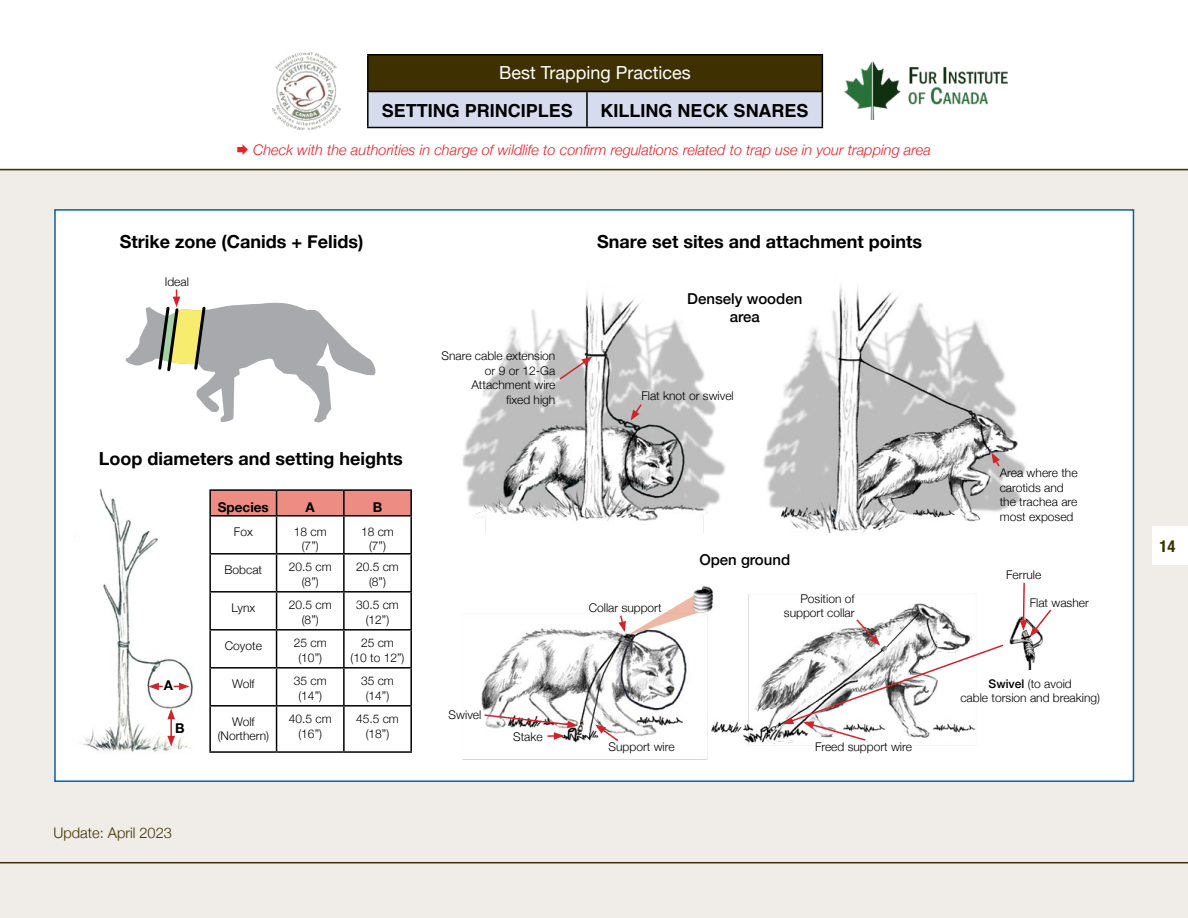
<style>
.page{position:relative;width:1188px;height:918px;background:#fff}
.page>*{position:absolute;margin:0;border:0;box-sizing:border-box;transform-origin:0 0}
.t1{font:700 18px "Helvetica Neue";color:#000}
.t2{font:700 18px "Helvetica";color:#000}
.t3{font:18px "Helvetica Neue";color:#fff}
.t4{font:700 condensed 16.5px "Helvetica Neue";color:#3f3000}
.t5{font:500 15px/18px "Helvetica Neue";color:#000;text-align:center}
.t6{font:italic 300 14.7px "Helvetica Neue";color:#ec2027}
.t7{font:300 14.7px "Helvetica Neue";color:#3f3000}
.t8{font:700 13.5px "Helvetica Neue";color:#000}
.t9{font:300 12px/14.4px "Helvetica Neue";color:#000;text-align:center}
.s1{font-weight:500}
</style>
<div class="page">
<div style="left:0;top:169px;width:1188px;height:749px;background:#f0ede8"></div>
<div style="left:54px;top:209px;width:1080px;height:573px;background:#fff;border:2px solid #0062ab"></div>
<hr style="left:0;top:169px;width:1188px;height:1px;background:#3f3000">
<hr style="left:0;top:862px;width:1188px;height:1px;background:#3f3000">
<img style="left:462px;top:293px;width:263px;height:239px">
<img style="left:462px;top:622px;width:246px;height:138px">
<img style="left:763px;top:286px;width:263px;height:246px">
<svg style="left:558px;top:357px;width:34px;height:24px"></svg>
<svg style="left:631px;top:403px;width:12px;height:18px"></svg>
<svg style="left:483px;top:713px;width:95px;height:27px"></svg>
<svg style="left:595px;top:724px;width:25px;height:19px"></svg>
<img style="left:698px;top:594px;width:254px;height:163px">
<svg style="left:991px;top:453px;width:10px;height:15px"></svg>
<svg style="left:125px;top:290px;width:250px;height:133px"></svg>
<img style="left:80px;top:488px;width:114px;height:264px">
<hr style="left:209px;top:489px;width:68px;height:2px;background:#000">
<hr style="left:209px;top:491px;width:2px;height:24px;background:#000">
<hr style="left:277px;top:489px;width:67px;height:2px;background:#000">
<div style="left:210px;top:490px;width:200px;height:25px;background:#ec8c82"></div>
<hr style="left:344px;top:489px;width:68px;height:2px;background:#000">
<hr style="left:343px;top:491px;width:2px;height:24px;background:#000">
<hr style="left:410px;top:491px;width:2px;height:24px;background:#000">
<hr style="left:209px;top:515px;width:68px;height:2px;background:#000">
<hr style="left:209px;top:517px;width:2px;height:36px;background:#000">
<hr style="left:277px;top:515px;width:67px;height:2px;background:#000">
<hr style="left:276px;top:517px;width:1px;height:36px;background:#000">
<hr style="left:344px;top:515px;width:68px;height:2px;background:#000">
<hr style="left:343px;top:517px;width:2px;height:36px;background:#000">
<hr style="left:410px;top:517px;width:2px;height:36px;background:#000">
<hr style="left:209px;top:553px;width:68px;height:2px;background:#000">
<hr style="left:209px;top:555px;width:2px;height:36px;background:#000">
<hr style="left:277px;top:553px;width:67px;height:2px;background:#000">
<hr style="left:276px;top:555px;width:1px;height:36px;background:#000">
<hr style="left:344px;top:553px;width:68px;height:2px;background:#000">
<hr style="left:343px;top:555px;width:2px;height:36px;background:#000">
<hr style="left:410px;top:555px;width:2px;height:36px;background:#000">
<hr style="left:209px;top:591px;width:68px;height:2px;background:#000">
<hr style="left:209px;top:593px;width:2px;height:36px;background:#000">
<hr style="left:277px;top:591px;width:67px;height:2px;background:#000">
<hr style="left:276px;top:593px;width:1px;height:36px;background:#000">
<hr style="left:344px;top:591px;width:68px;height:2px;background:#000">
<hr style="left:343px;top:593px;width:2px;height:36px;background:#000">
<hr style="left:410px;top:593px;width:2px;height:36px;background:#000">
<hr style="left:209px;top:629px;width:68px;height:2px;background:#000">
<hr style="left:209px;top:631px;width:2px;height:36px;background:#000">
<hr style="left:277px;top:629px;width:67px;height:2px;background:#000">
<hr style="left:276px;top:631px;width:1px;height:36px;background:#000">
<hr style="left:344px;top:629px;width:68px;height:2px;background:#000">
<hr style="left:343px;top:631px;width:2px;height:36px;background:#000">
<hr style="left:410px;top:631px;width:2px;height:36px;background:#000">
<hr style="left:209px;top:667px;width:68px;height:2px;background:#000">
<hr style="left:209px;top:669px;width:2px;height:36px;background:#000">
<hr style="left:277px;top:667px;width:67px;height:2px;background:#000">
<hr style="left:276px;top:669px;width:1px;height:36px;background:#000">
<hr style="left:344px;top:667px;width:68px;height:2px;background:#000">
<hr style="left:343px;top:669px;width:2px;height:36px;background:#000">
<hr style="left:410px;top:669px;width:2px;height:36px;background:#000">
<hr style="left:209px;top:705px;width:68px;height:2px;background:#000">
<hr style="left:209px;top:707px;width:2px;height:44px;background:#000">
<hr style="left:277px;top:705px;width:67px;height:2px;background:#000">
<hr style="left:276px;top:707px;width:1px;height:44px;background:#000">
<hr style="left:344px;top:705px;width:68px;height:2px;background:#000">
<hr style="left:343px;top:707px;width:2px;height:44px;background:#000">
<hr style="left:410px;top:707px;width:2px;height:44px;background:#000">
<hr style="left:209px;top:751px;width:68px;height:2px;background:#000">
<hr style="left:277px;top:751px;width:67px;height:2px;background:#000">
<hr style="left:344px;top:751px;width:68px;height:2px;background:#000">
<svg style="left:148px;top:683px;width:15px;height:7px"></svg>
<svg style="left:174px;top:683px;width:16px;height:7px"></svg>
<hr style="left:170px;top:717px;width:2px;height:21px;background:#d2232a">
<svg style="left:167px;top:709px;width:8px;height:10px"></svg>
<svg style="left:167px;top:736px;width:8px;height:10px"></svg>
<svg style="left:619px;top:598px;width:85px;height:39px"></svg>
<img style="left:689px;top:586px;width:25px;height:30px">
<div style="left:368px;top:55px;width:454px;height:36px;background:#3f3000"></div>
<div style="left:369px;top:92px;width:453px;height:35px;background:#d6dbee"></div>
<hr style="left:367px;top:54px;width:220px;height:2px;background:#000">
<hr style="left:367px;top:55px;width:2px;height:36px;background:#000">
<hr style="left:587px;top:54px;width:236px;height:2px;background:#000">
<hr style="left:822px;top:55px;width:1px;height:36px;background:#000">
<hr style="left:367px;top:91px;width:220px;height:1px;background:#000">
<hr style="left:367px;top:92px;width:2px;height:35px;background:#000">
<hr style="left:587px;top:91px;width:236px;height:1px;background:#000">
<hr style="left:586px;top:92px;width:2px;height:35px;background:#000">
<hr style="left:822px;top:92px;width:1px;height:35px;background:#000">
<hr style="left:367px;top:127px;width:220px;height:1px;background:#000">
<hr style="left:587px;top:127px;width:236px;height:1px;background:#000">
<img style="left:272px;top:53px;width:68px;height:76px">
<img style="left:844px;top:61px;width:164px;height:58px">
<img style="left:1009px;top:617px;width:34px;height:53px">
<svg style="left:1020px;top:582px;width:32px;height:57px"></svg>
<svg style="left:783px;top:618px;width:221px;height:124px"></svg>
<div style="left:1152px;top:527px;width:36px;height:38px;background:#fff"></div>
<h1 class="t3" style="left:499px;top:60px;width:193px">Best Trapping Practices</h1>
<h1 class="t2" style="left:382px;top:96px;width:193px">SETTING PRINCIPLES</h1>
<h1 class="t2" style="left:601px;top:96px;width:210px">KILLING NECK SNARES</h1>
<p class="t6" style="left:253px;top:138px;width:679px">Check with the authorities in charge of wildlife to confirm regulations related to trap use in your trapping area</p>
<h1 class="t1" style="left:120px;top:231px;width:245px">Strike zone (Canids + Felids)</h1>
<p class="t9" style="left:165px;top:274px;width:26px">Ideal</p>
<h1 class="t1" style="left:99px;top:448px;width:305px">Loop diameters and setting heights</h1>
<p class="t8" style="left:218px;top:498px;width:52px">Species</p>
<p class="t8" style="left:306px;top:498px;width:11px">A</p>
<p class="t8" style="left:373px;top:498px;width:11px">B</p>
<p class="t9" style="left:234px;top:523px;width:20px">Fox</p>
<p class="t9" style="left:294px;top:523px;width:34px">18 cm (7”)</p>
<p class="t9" style="left:361px;top:523px;width:34px">18 cm (7”)</p>
<p class="t9" style="left:225px;top:561px;width:39px">Bobcat</p>
<p class="t9" style="left:289px;top:559px;width:44px">20.5 cm (8”)</p>
<p class="t9" style="left:356px;top:559px;width:44px">20.5 cm (8”)</p>
<p class="t9" style="left:231px;top:599px;width:25px">Lynx</p>
<p class="t9" style="left:289px;top:597px;width:44px">20.5 cm (8”)</p>
<p class="t9" style="left:356px;top:597px;width:44px">30.5 cm (12”)</p>
<p class="t9" style="left:225px;top:637px;width:39px">Coyote</p>
<p class="t9" style="left:294px;top:635px;width:34px">25 cm (10”)</p>
<p class="t9" style="left:351px;top:635px;width:55px">25 cm<br>(10 to 12”)</p>
<p class="t9" style="left:232px;top:675px;width:24px">Wolf</p>
<p class="t9" style="left:294px;top:673px;width:34px">35 cm (14”)</p>
<p class="t9" style="left:361px;top:673px;width:34px">35 cm (14”)</p>
<p class="t9" style="left:218px;top:713px;width:53px">Wolf (Northern)</p>
<p class="t9" style="left:289px;top:711px;width:44px">40.5 cm (16”)</p>
<p class="t9" style="left:356px;top:711px;width:44px">45.5 cm (18”)</p>
<p class="t8" style="left:164px;top:677px;width:11px">A</p>
<p class="t8" style="left:175px;top:720px;width:11px">B</p>
<p class="t7" style="left:53px;top:821px;width:120px">Update: April 2023</p>
<p class="t9" style="left:442px;top:348px;width:115px;text-align:right">Snare cable extension or 9 or 12-Ga<br>Attachment wire<br>fixed high</p>
<h1 class="t1" style="left:597px;top:231px;width:327px">Snare set sites and attachment points</h1>
<p class="t5" style="left:687px;top:289px;width:117px">Densely wooden area</p>
<p class="t9" style="left:641px;top:388px;width:94px">Flat knot or swivel</p>
<p class="t9" style="left:449px;top:707px;width:34px">Swivel</p>
<p class="t9" style="left:513px;top:728px;width:31px">Stake</p>
<p class="t9" style="left:589px;top:600px;width:74px">Collar support</p>
<p class="t5" style="left:699px;top:549px;width:92px">Open ground</p>
<p class="t9" style="left:784px;top:591px;width:72px;text-align:right">Position of support collar</p>
<p class="t9" style="left:609px;top:739px;width:68px">Support wire</p>
<p class="t9" style="left:815px;top:739px;width:98px">Freed support wire</p>
<p class="t9" style="left:1000px;top:465px;width:79px;text-align:left">Area where the carotids and the trachea are most exposed</p>
<p class="t9" style="left:1006px;top:567px;width:37px">Ferrule</p>
<p class="t9" style="left:1030px;top:595px;width:61px">Flat washer</p>
<p class="t9" style="left:960px;top:675px;width:141px"><span class="s1">Swivel</span> (to avoid<br>cable torsion and breaking)</p>
<h2 class="t4" style="left:1160px;top:532px;width:17px">14</h2>
</div>
